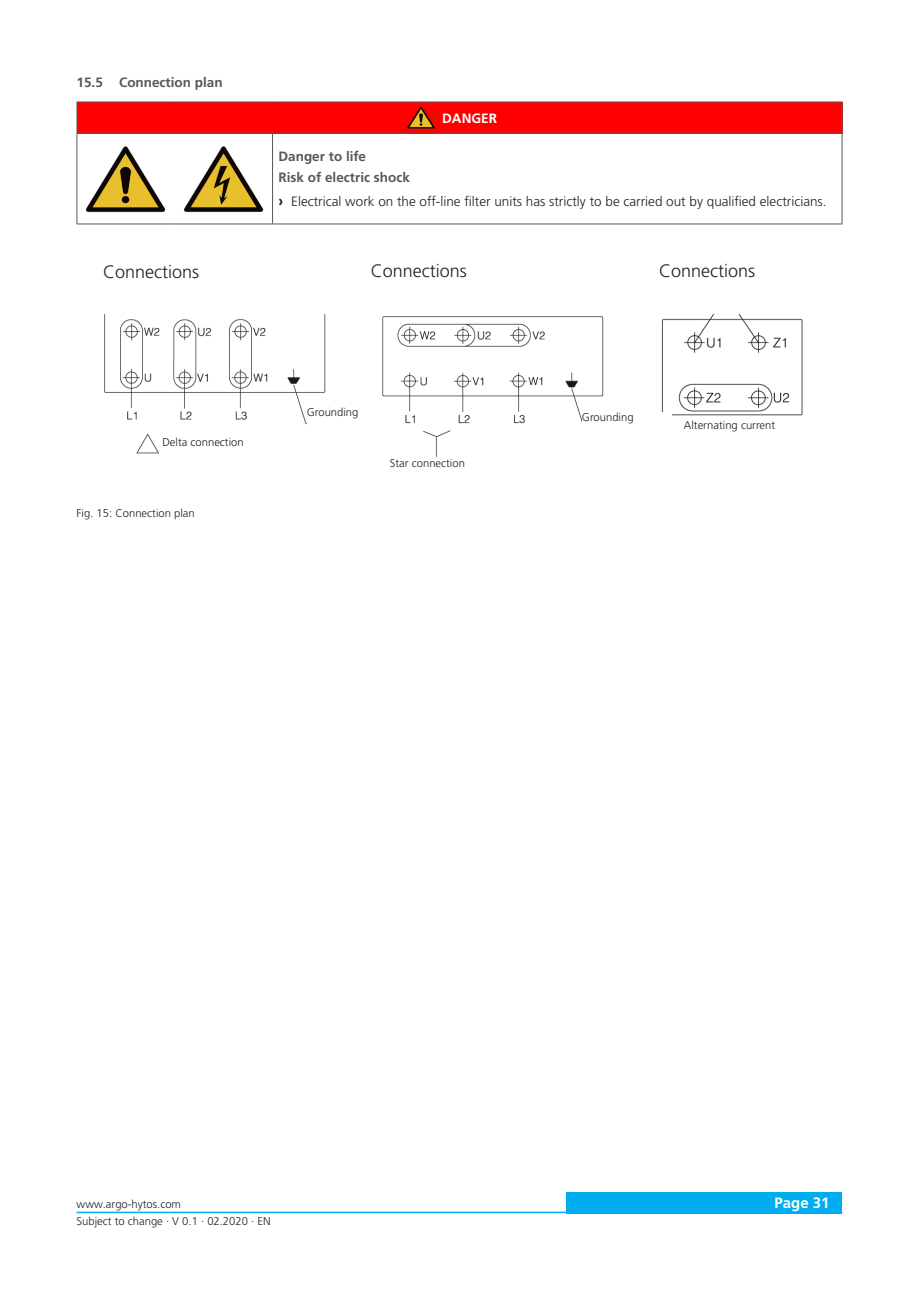
<style>
.page{position:relative;width:919px;height:1289px;background:#fff}
.page>*{position:absolute;margin:0;border:0;box-sizing:border-box;transform-origin:0 0}
.t1{font:300 18px "Frutiger LT Pro";color:#231f20}
.t2{font:700 15px "Frutiger LT Pro";color:#fff}
.t3{font:300 13.5px "Frutiger LT Pro";color:#231f20}
._05_Subline_Copytext{font:700 13.5px "Frutiger LT Pro";color:#57585a}
._06_Copytext{font:700 13.5px "Frutiger LT Pro";color:#fff}
._08_Legend{font:300 11.25px "Frutiger LT Pro";color:#231f20}
.s1{font-weight:700;font-size:15px}
</style>
<div class="page">
<div style="left:566px;top:1191px;width:276px;height:22px;background:#00aeef"></div>
<hr style="left:77px;top:1211px;width:765px;height:2px;background:#00aeef">
<div style="left:77px;top:102px;width:765px;height:31px;background:#f00"></div>
<hr style="left:77px;top:223px;width:98px;height:1px;background:#57585a">
<hr style="left:175px;top:223px;width:97px;height:1px;background:#57585a">
<hr style="left:272px;top:223px;width:570px;height:1px;background:#57585a">
<hr style="left:77px;top:102px;width:1px;height:31px;background:#57585a">
<hr style="left:841px;top:102px;width:1px;height:31px;background:#57585a">
<hr style="left:77px;top:134px;width:1px;height:89px;background:#57585a">
<hr style="left:272px;top:134px;width:1px;height:89px;background:#57585a">
<hr style="left:841px;top:134px;width:1px;height:89px;background:#57585a">
<hr style="left:77px;top:102px;width:98px;height:1px;background:#57585a">
<hr style="left:175px;top:102px;width:97px;height:1px;background:#57585a">
<hr style="left:272px;top:102px;width:570px;height:1px;background:#57585a">
<hr style="left:77px;top:133px;width:98px;height:1px;background:#57585a">
<hr style="left:175px;top:133px;width:97px;height:1px;background:#57585a">
<hr style="left:272px;top:133px;width:570px;height:1px;background:#57585a">
<img style="left:407px;top:106px;width:28px;height:23px">
<img style="left:85px;top:146px;width:81px;height:67px">
<img style="left:183px;top:146px;width:81px;height:66px">
<img style="left:104px;top:314px;width:699px;height:143px">
<div style="left:307px;top:407px;width:97px;height:18px;background:#fff"></div>
<div style="left:582px;top:412px;width:89px;height:18px;background:#fff"></div>
<div style="left:162px;top:437px;width:130px;height:21px;background:#fff"></div>
<div style="left:684px;top:421px;width:158px;height:21px;background:#fff"></div>
<p class="_05_Subline_Copytext" style="left:77px;top:74px;width:148px">15.5 Connection plan</p>
<p class="_06_Copytext" style="left:442px;top:110px;width:56px">DANGER</p>
<p class="_05_Subline_Copytext" style="left:278px;top:148px;width:89px">Danger to life</p>
<p class="_05_Subline_Copytext" style="left:278px;top:169px;width:133px">Risk of electric shock</p>
<p class="t3" style="left:278px;top:194px;width:549px"><span class="s1">›</span> Electrical work on the off-line filter units has strictly to be carried out by qualified electricians.</p>
<p class="t1" style="left:103px;top:261px;width:98px">Connections</p>
<p class="t1" style="left:371px;top:260px;width:98px">Connections</p>
<p class="t1" style="left:659px;top:260px;width:98px">Connections</p>
<p class="_08_Legend" style="left:162px;top:435px;width:83px">Delta connection</p>
<p class="_08_Legend" style="left:77px;top:506px;width:120px">Fig. 15: Connection plan</p>
<p class="_08_Legend" style="left:307px;top:405px;width:53px">Grounding</p>
<p class="_08_Legend" style="left:582px;top:410px;width:53px">Grounding</p>
<p class="_08_Legend" style="left:390px;top:456px;width:77px">Star connection</p>
<p class="_08_Legend" style="left:684px;top:419px;width:93px">Alternating current</p>
<p class="_08_Legend" style="left:77px;top:1197px;width:106px">www.argo-hytos.com</p>
<h2 class="t2" style="left:774px;top:1194px;width:57px">Page 31</h2>
<p class="_08_Legend" style="left:77px;top:1214px;width:195px">Subject to change · V 0.1 · 02.2020 · EN</p>
</div>
